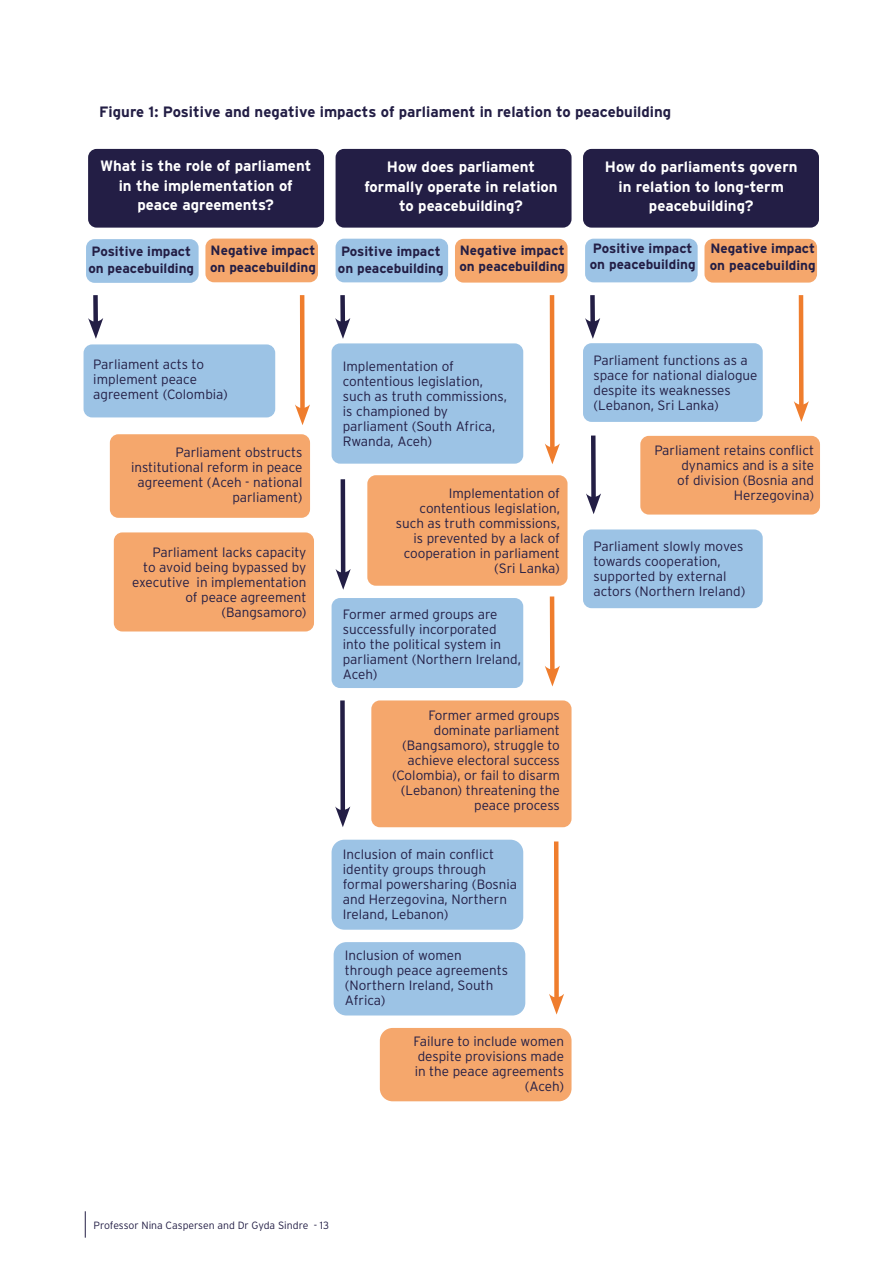
<style>
.page{position:relative;width:893px;height:1263px;background:#fff}
.page>*{position:absolute;margin:0;border:0;box-sizing:border-box;transform-origin:0 0}
.t1{font:700 15px/19.5px "Interstate";color:#fff;text-align:center}
.t2{font:700 15px "Interstate";color:#231e45}
.t3{font:300 13.5px/15px "Interstate";color:#231e45}
.t4{font:700 13.5px/16.5px "Interstate";color:#231e45}
.t5{font:300 10.5px "Interstate";color:#231e45}
</style>
<div class="page">
<svg style="left:85px;top:1211px;width:1px;height:27px"></svg>
<div style="left:704px;top:239px;width:113px;height:44px;background:#f5a76c;border-radius:9px"></div>
<div style="left:585px;top:239px;width:113px;height:43px;background:#9cc3e5;border-radius:9px"></div>
<div style="left:88px;top:149px;width:236px;height:79px;background:#231e45;border-radius:9px"></div>
<div style="left:640px;top:436px;width:180px;height:79px;background:#f5a76c;border-radius:9px"></div>
<div style="left:799px;top:295px;width:5px;height:114px;background:#ef7d2d"></div>
<svg style="left:794px;top:401px;width:15px;height:21px"></svg>
<div style="left:336px;top:149px;width:235px;height:79px;background:#231e45;border-radius:9px"></div>
<div style="left:583px;top:149px;width:236px;height:79px;background:#231e45;border-radius:9px"></div>
<div style="left:583px;top:343px;width:180px;height:79px;background:#9cc3e5;border-radius:9px"></div>
<div style="left:590px;top:295px;width:5px;height:31px;background:#231e45"></div>
<svg style="left:585px;top:318px;width:15px;height:21px"></svg>
<div style="left:455px;top:239px;width:112px;height:44px;background:#f5a76c;border-radius:9px"></div>
<div style="left:336px;top:239px;width:112px;height:43px;background:#9cc3e5;border-radius:9px"></div>
<div style="left:367px;top:475px;width:200px;height:111px;background:#f5a76c;border-radius:9px"></div>
<div style="left:332px;top:343px;width:191px;height:121px;background:#9cc3e5;border-radius:9px"></div>
<div style="left:332px;top:598px;width:191px;height:90px;background:#9cc3e5;border-radius:9px"></div>
<div style="left:340px;top:295px;width:5px;height:31px;background:#231e45"></div>
<svg style="left:335px;top:318px;width:15px;height:21px"></svg>
<div style="left:550px;top:295px;width:5px;height:157px;background:#ef7d2d"></div>
<svg style="left:545px;top:443px;width:15px;height:21px"></svg>
<hr style="left:341px;top:479px;width:4px;height:98px;background:#231e45">
<svg style="left:336px;top:569px;width:15px;height:21px"></svg>
<div style="left:371px;top:700px;width:200px;height:127px;background:#f5a76c;border-radius:9px"></div>
<div style="left:550px;top:596px;width:5px;height:78px;background:#ef7d2d"></div>
<svg style="left:545px;top:666px;width:15px;height:20px"></svg>
<div style="left:334px;top:942px;width:191px;height:73px;background:#9cc3e5;border-radius:13px"></div>
<div style="left:332px;top:840px;width:191px;height:90px;background:#9cc3e5;border-radius:13px"></div>
<div style="left:380px;top:1028px;width:191px;height:73px;background:#f5a76c;border-radius:13px"></div>
<div style="left:583px;top:529px;width:180px;height:79px;background:#9cc3e5;border-radius:9px"></div>
<div style="left:591px;top:435px;width:5px;height:67px;background:#231e45"></div>
<svg style="left:586px;top:493px;width:15px;height:21px"></svg>
<div style="left:340px;top:700px;width:5px;height:115px;background:#231e45"></div>
<svg style="left:335px;top:806px;width:15px;height:21px"></svg>
<div style="left:554px;top:841px;width:5px;height:161px;background:#ef7d2d"></div>
<svg style="left:549px;top:994px;width:15px;height:20px"></svg>
<div style="left:205px;top:239px;width:113px;height:43px;background:#f5a76c;border-radius:9px"></div>
<div style="left:86px;top:239px;width:113px;height:44px;background:#9cc3e5;border-radius:9px"></div>
<div style="left:84px;top:344px;width:191px;height:73px;background:#9cc3e5;border-radius:9px"></div>
<div style="left:93px;top:295px;width:5px;height:31px;background:#231e45"></div>
<svg style="left:88px;top:318px;width:15px;height:21px"></svg>
<div style="left:300px;top:295px;width:5px;height:118px;background:#ef7d2d"></div>
<svg style="left:295px;top:404px;width:15px;height:21px"></svg>
<div style="left:110px;top:434px;width:200px;height:84px;background:#f5a76c;border-radius:9px"></div>
<div style="left:114px;top:532px;width:200px;height:99px;background:#f5a76c;border-radius:9px"></div>
<p class="t2" style="left:99px;top:103px;width:574px">Figure 1: Positive and negative impacts of parliament in relation to peacebuilding</p>
<p class="t1" style="left:100px;top:156px;width:213px">What is the role of parliament in the implementation of peace agreements?</p>
<p class="t1" style="left:364px;top:157px;width:195px">How does parliament formally operate in relation to peacebuilding?</p>
<p class="t1" style="left:605px;top:157px;width:194px">How do parliaments govern in relation to long-term peacebuilding?</p>
<p class="t4" style="left:88px;top:243px;width:107px">Positive impact on peacebuilding</p>
<p class="t4" style="left:210px;top:242px;width:107px">Negative impact on peacebuilding</p>
<p class="t4" style="left:338px;top:243px;width:107px">Positive impact on peacebuilding</p>
<p class="t4" style="left:459px;top:242px;width:107px">Negative impact on peacebuilding</p>
<p class="t4" style="left:590px;top:240px;width:107px">Positive impact on peacebuilding</p>
<p class="t4" style="left:710px;top:240px;width:107px">Negative impact on peacebuilding</p>
<p class="t3" style="left:93px;top:356px;width:136px">Parliament acts to implement peace agreement (Colombia)</p>
<p class="t3" style="left:131px;top:445px;width:173px;text-align:right">Parliament obstructs institutional reform in peace agreement (Aceh - national parliament)</p>
<p class="t3" style="left:132px;top:545px;width:176px;text-align:right">Parliament lacks capacity<br>to avoid being bypassed by executive in implementation of peace agreement (Bangsamoro)</p>
<p class="t3" style="left:343px;top:358px;width:166px">Implementation of contentious legislation, such as truth commissions, is championed by parliament (South Africa,<br>Rwanda, Aceh)</p>
<p class="t3" style="left:396px;top:486px;width:166px;text-align:right">Implementation of contentious legislation, such as truth commissions, is prevented by a lack of cooperation in parliament (Sri Lanka)</p>
<p class="t3" style="left:343px;top:607px;width:180px">Former armed groups are successfully incorporated into the political system in parliament (Northern Ireland,<br>Aceh)</p>
<p class="t3" style="left:392px;top:708px;width:169px;text-align:right">Former armed groups dominate parliament (Bangsamoro), struggle to achieve electoral success (Colombia), or fail to disarm (Lebanon) threatening the peace process</p>
<p class="t3" style="left:343px;top:847px;width:176px">Inclusion of main conflict identity groups through formal powersharing (Bosnia and Herzegovina, Northern<br>Ireland, Lebanon)</p>
<p class="t3" style="left:345px;top:948px;width:165px">Inclusion of women through peace agreements (Northern Ireland, South<br>Africa)</p>
<p class="t3" style="left:414px;top:1033px;width:152px;text-align:right">Failure to include women despite provisions made in the peace agreements (Aceh)</p>
<p class="t3" style="left:593px;top:352px;width:165px">Parliament functions as a space for national dialogue despite its weaknesses (Lebanon, Sri Lanka)</p>
<p class="t3" style="left:654px;top:443px;width:161px;text-align:right">Parliament retains conflict dynamics and is a site<br>of division (Bosnia and<br>Herzegovina)</p>
<p class="t3" style="left:593px;top:539px;width:153px">Parliament slowly moves towards cooperation, supported by external actors (Northern Ireland)</p>
<p class="t5" style="left:94px;top:1219px;width:237px">Professor Nina Caspersen and Dr Gyda Sindre - 13</p>
</div>
